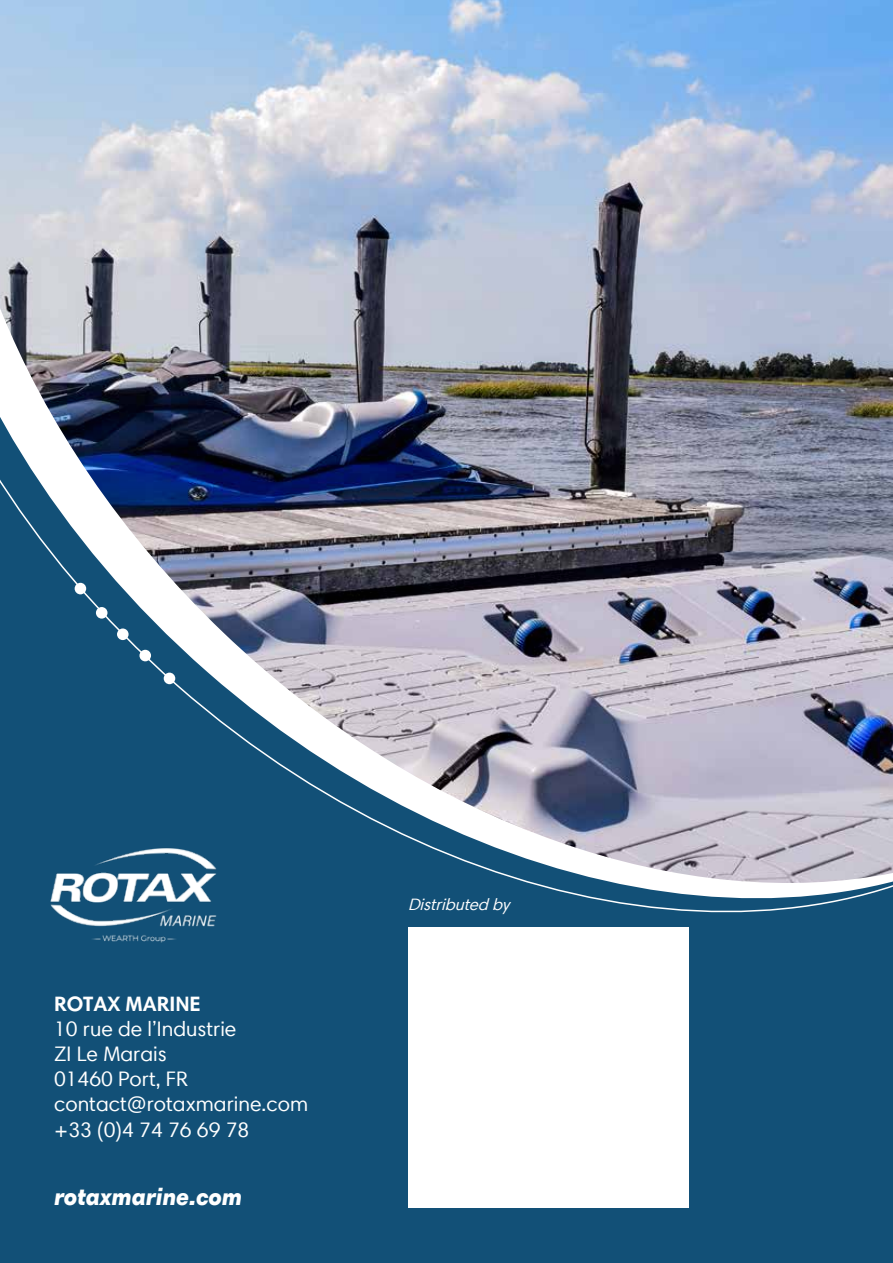
<style>
.page{position:relative;width:893px;height:1263px;background:#125077}
.page>*{position:absolute;margin:0;border:0;box-sizing:border-box;transform-origin:0 0}
.t1{font:italic 900 24px "Harmonia Sans W06";color:#fff}
.t2{font:21px/25.2px "Harmonia Sans W01";color:#fff}
.t3{font:700 21px "Harmonia Sans W01";color:#fff}
.t4{font:italic 16.5px "Harmonia Sans W01";color:#fff}
</style>
<div class="page">
<img style="left:0;top:0;width:893px;height:912px">
<div style="left:408px;top:927px;width:280px;height:280px;background:#fff"></div>
<div style="left:75px;top:583px;width:11px;height:11px;background:#fff;border-radius:50%"></div>
<div style="left:96px;top:607px;width:11px;height:12px;background:#fff;border-radius:50%"></div>
<div style="left:117px;top:628px;width:12px;height:12px;background:#fff;border-radius:50%"></div>
<div style="left:139px;top:650px;width:12px;height:11px;background:#fff;border-radius:50%"></div>
<div style="left:164px;top:673px;width:11px;height:11px;background:#fff;border-radius:50%"></div>
<img style="left:12px;top:809px;width:244px;height:134px">
<p class="t3" style="left:54px;top:990px;width:149px">ROTAX MARINE</p>
<p class="t2" style="left:54px;top:1016px;width:256px">10 rue de l’Industrie<br>ZI Le Marais<br>01460 Port, FR contact@rotaxmarine.com +33 (0)4 74 76 69 78</p>
<p class="t1" style="left:54px;top:1180px;width:190px">rotaxmarine.com</p>
<p class="t4" style="left:408px;top:894px;width:103px">Distributed by</p>
</div>
